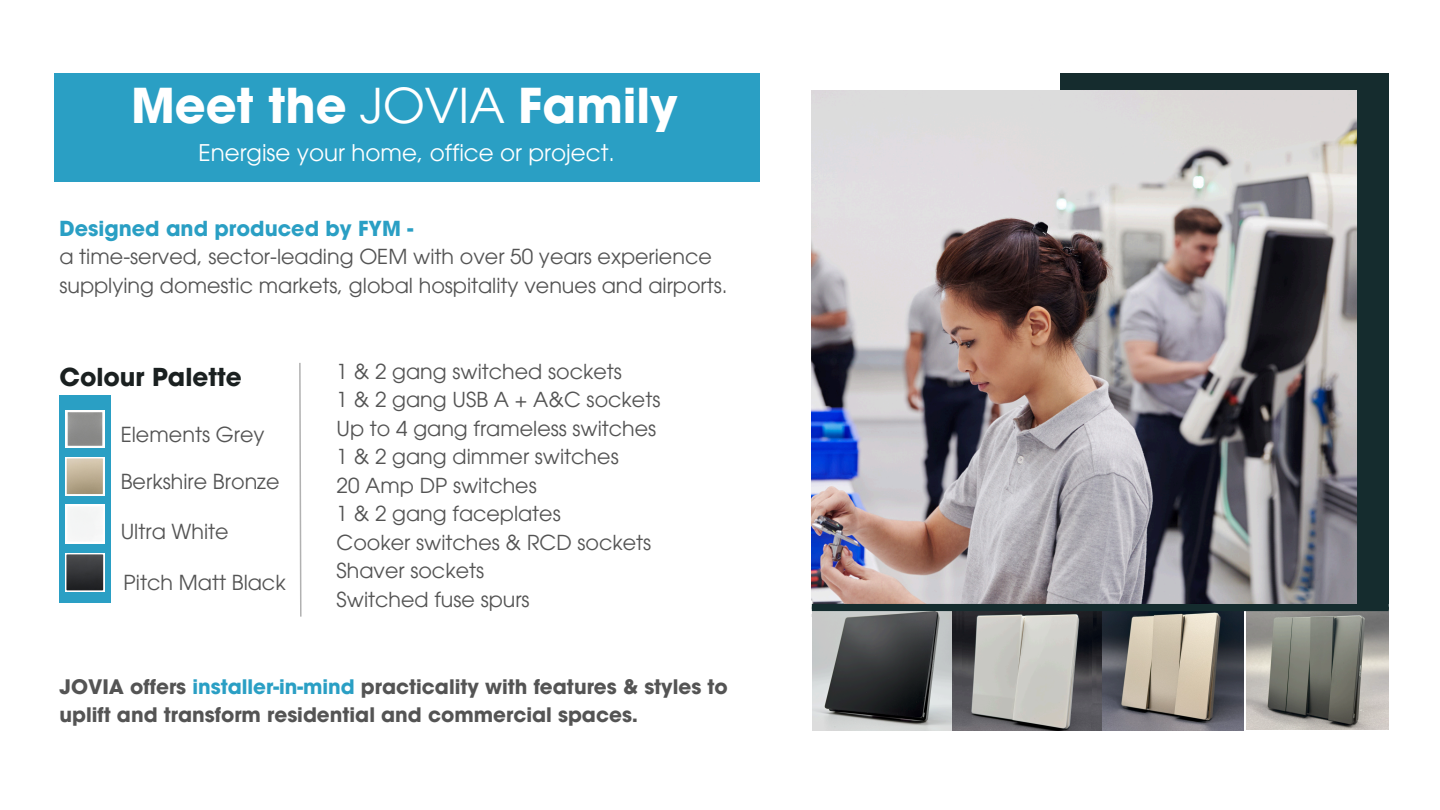
<style>
.page{position:relative;width:1440px;height:810px;background:#fff}
.page>*{position:absolute;margin:0;border:0;box-sizing:border-box;transform-origin:0 0}
.t1{font:700 48px "ITC Avant Garde Pro";color:#fff}
.t2{font:700 24.7px "ITC Avant Garde Pro";color:#1a2020}
.t3{font:23px "ITC Avant Garde Pro";color:#fff}
.t4{font:20.7px "ITC Avant Garde Pro";color:#545454}
.t5{font:700 20.7px "ITC Avant Garde Pro";color:#2a9fc4}
.t6{font:700 20px/27.8px "ITC Avant Garde Pro";color:#545454}
.s1{font-weight:400}
.s2{color:#2a9fc4}
</style>
<div class="page">
<div style="left:1061px;top:73px;width:328px;height:683px;background:#152c2e"></div>
<img style="left:812px;top:91px;width:544px;height:513px">
<div style="left:59px;top:396px;width:52px;height:207px;background:#2a9fc4"></div>
<img style="left:66px;top:457px;width:39px;height:38px">
<img style="left:66px;top:505px;width:39px;height:39px">
<img style="left:66px;top:553px;width:39px;height:38px">
<img style="left:66px;top:410px;width:39px;height:38px">
<div style="left:54px;top:73px;width:706px;height:108px;background:#2a9fc4"></div>
<svg style="left:299px;top:363px;width:3px;height:254px"></svg>
<div style="left:679px;top:604px;width:715px;height:130px;background:#fff"></div>
<div style="left:42px;top:728px;width:1356px;height:36px;background:#fff"></div>
<img style="left:812px;top:611px;width:140px;height:119px">
<img style="left:952px;top:611px;width:151px;height:119px">
<img style="left:1103px;top:611px;width:140px;height:119px">
<img style="left:1246px;top:611px;width:143px;height:119px">
<hr style="left:812px;top:607px;width:577px;height:4px;background:#152c2e">
<div style="left:812px;top:604px;width:577px;height:5px;background:#152c2e"></div>
<p class="t1" style="left:131px;top:87px;width:548px">Meet the <span class="s1">JOVIA</span> Family</p>
<h1 class="t3" style="left:198px;top:144px;width:418px">Energise your home, office or project.</h1>
<p class="t5" style="left:59px;top:220px;width:355px">Designed and produced by FYM -</p>
<h2 class="t4" style="left:59px;top:249px;width:654px">a time-served, sector-leading OEM with over 50 years experience</h2>
<p class="t4" style="left:59px;top:277px;width:670px">supplying domestic markets, global hospitality venues and airports.</p>
<h4 class="t2" style="left:59px;top:368px;width:184px">Colour Palette</h4>
<p class="t4" style="left:121px;top:427px;width:145px">Elements Grey</p>
<p class="t4" style="left:121px;top:474px;width:160px">Berkshire Bronze</p>
<p class="t4" style="left:121px;top:524px;width:110px">Ultra White</p>
<p class="t4" style="left:124px;top:575px;width:164px">Pitch Matt Black</p>
<p class="t4" style="left:337px;top:363px;width:287px">1 &amp; 2 gang switched sockets</p>
<p class="t4" style="left:337px;top:392px;width:325px">1 &amp; 2 gang USB A + A&amp;C sockets</p>
<p class="t4" style="left:337px;top:420px;width:321px">Up to 4 gang frameless switches</p>
<p class="t4" style="left:337px;top:449px;width:284px">1 &amp; 2 gang dimmer switches</p>
<p class="t4" style="left:337px;top:477px;width:202px">20 Amp DP switches</p>
<p class="t4" style="left:337px;top:506px;width:226px">1 &amp; 2 gang faceplates</p>
<p class="t4" style="left:337px;top:534px;width:316px">Cooker switches &amp; RCD sockets</p>
<p class="t4" style="left:337px;top:563px;width:149px">Shaver sockets</p>
<p class="t4" style="left:337px;top:591px;width:194px">Switched fuse spurs</p>
<h3 class="t6" style="left:59px;top:676px;width:670px">JOVIA offers <span class="s2">installer-in-mind</span> practicality with features &amp; styles to uplift and transform residential and commercial spaces.</h3>
</div>
